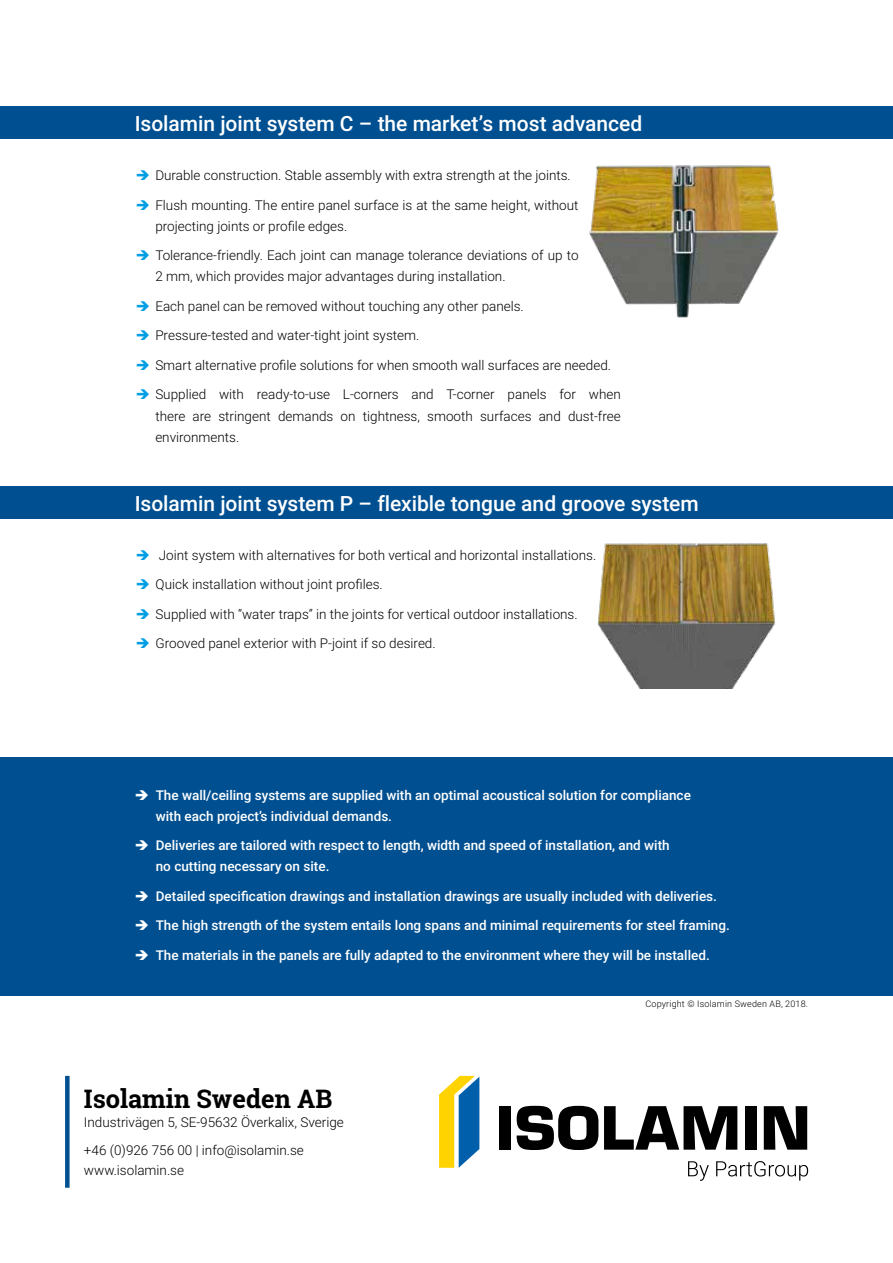
<style>
.page{position:relative;width:893px;height:1263px;background:#fff}
.page>*{position:absolute;margin:0;border:0;box-sizing:border-box;transform-origin:0 0}
.t1{font:700 25.5px "Roboto Slab";color:#000}
.t2{font:500 21px "Roboto";color:#fff}
.t3{font:300 13.5px/21px "Roboto";color:#000}
.t4{font:500 13.5px/21px "Roboto";color:#fff}
.t5{font:300 9px "Roboto";letter-spacing:.02em;color:#000}
.s1{color:#009fe3}
</style>
<div class="page">
<div style="left:0;top:757px;width:893px;height:238px;background:#005091"></div>
<div style="left:65px;top:1076px;width:5px;height:112px;background:#005091"></div>
<div style="left:499px;top:1106px;width:12px;height:44px;background:#000"></div>
<svg style="left:517px;top:1106px;width:81px;height:44px"></svg>
<svg style="left:604px;top:1106px;width:133px;height:44px"></svg>
<div style="left:745px;top:1106px;width:11px;height:44px;background:#000"></div>
<svg style="left:764px;top:1106px;width:43px;height:44px"></svg>
<svg style="left:439px;top:1076px;width:40px;height:92px"></svg>
<svg style="left:688px;top:1161px;width:21px;height:20px"></svg>
<svg style="left:716px;top:1161px;width:92px;height:19px"></svg>
<img style="left:589px;top:165px;width:190px;height:153px">
<img style="left:597px;top:543px;width:178px;height:145px">
<div style="left:0;top:106px;width:893px;height:33px;background:#005091"></div>
<div style="left:0;top:486px;width:893px;height:33px;background:#005091"></div>
<h2 class="t2" style="left:135px;top:109px;width:509px">Isolamin joint system C – the market’s most advanced</h2>
<p class="t3" style="left:136px;top:165px;width:436px"><span class="s1">➔</span> Durable construction. Stable assembly with extra strength at the joints.</p>
<p class="t3" style="left:155px;top:194px;width:425px;text-indent:-19px"><span class="s1">➔</span> Flush mounting. The entire panel surface is at the same height, without projecting joints or profile edges.</p>
<p class="t3" style="left:155px;top:245px;width:425px;text-indent:-19px"><span class="s1">➔</span> Tolerance-friendly. Each joint can manage tolerance deviations of up to<br>2 mm, which provides major advantages during installation.</p>
<p class="t3" style="left:136px;top:295px;width:389px"><span class="s1">➔</span> Each panel can be removed without touching any other panels.</p>
<p class="t3" style="left:136px;top:325px;width:285px"><span class="s1">➔</span> Pressure-tested and water-tight joint system.</p>
<p class="t3" style="left:136px;top:354px;width:477px"><span class="s1">➔</span> Smart alternative profile solutions for when smooth wall surfaces are needed.</p>
<p class="t3" style="left:155px;top:384px;width:467px;text-align:justify;text-indent:-19px"><span class="s1">➔</span> Supplied with ready-to-use L-corners and T-corner panels for when there are stringent demands on tightness, smooth surfaces and dust-free environments.</p>
<h2 class="t2" style="left:135px;top:488px;width:565px">Isolamin joint system P – flexible tongue and groove system</h2>
<p class="t3" style="left:136px;top:544px;width:462px"><span class="s1">➔</span> Joint system with alternatives for both vertical and horizontal installations.</p>
<p class="t3" style="left:136px;top:574px;width:248px"><span class="s1">➔</span> Quick installation without joint profiles.</p>
<p class="t3" style="left:136px;top:603px;width:443px"><span class="s1">➔</span> Supplied with “water traps” in the joints for vertical outdoor installations.</p>
<p class="t3" style="left:136px;top:633px;width:301px"><span class="s1">➔</span> Grooved panel exterior with P-joint if so desired.</p>
<p class="t4" style="left:156px;top:784px;width:537px;text-indent:-21px">➔ The wall/ceiling systems are supplied with an optimal acoustical solution for compliance with each project’s individual demands.</p>
<p class="t4" style="left:156px;top:834px;width:515px;text-indent:-21px">➔ Deliveries are tailored with respect to length, width and speed of installation, and with no cutting necessary on site.</p>
<p class="t4" style="left:135px;top:885px;width:584px">➔ Detailed specification drawings and installation drawings are usually included with deliveries.</p>
<p class="t4" style="left:135px;top:914px;width:597px">➔ The high strength of the system entails long spans and minimal requirements for steel framing.</p>
<p class="t4" style="left:135px;top:944px;width:576px">➔ The materials in the panels are fully adapted to the environment where they will be installed.</p>
<h1 class="t1" style="left:84px;top:1081px;width:250px">Isolamin Sweden AB</h1>
<p class="t3" style="left:84px;top:1108px;width:261px;line-height:28px">Industrivägen 5, SE-95632 Överkalix, Sverige +46 (0)926 756 00 | info@isolamin.se</p>
<p class="t3" style="left:84px;top:1159px;width:102px">www.isolamin.se</p>
<p class="t5" style="left:645px;top:998px;width:164px">Copyright © Isolamin Sweden AB, 2018.</p>
</div>
